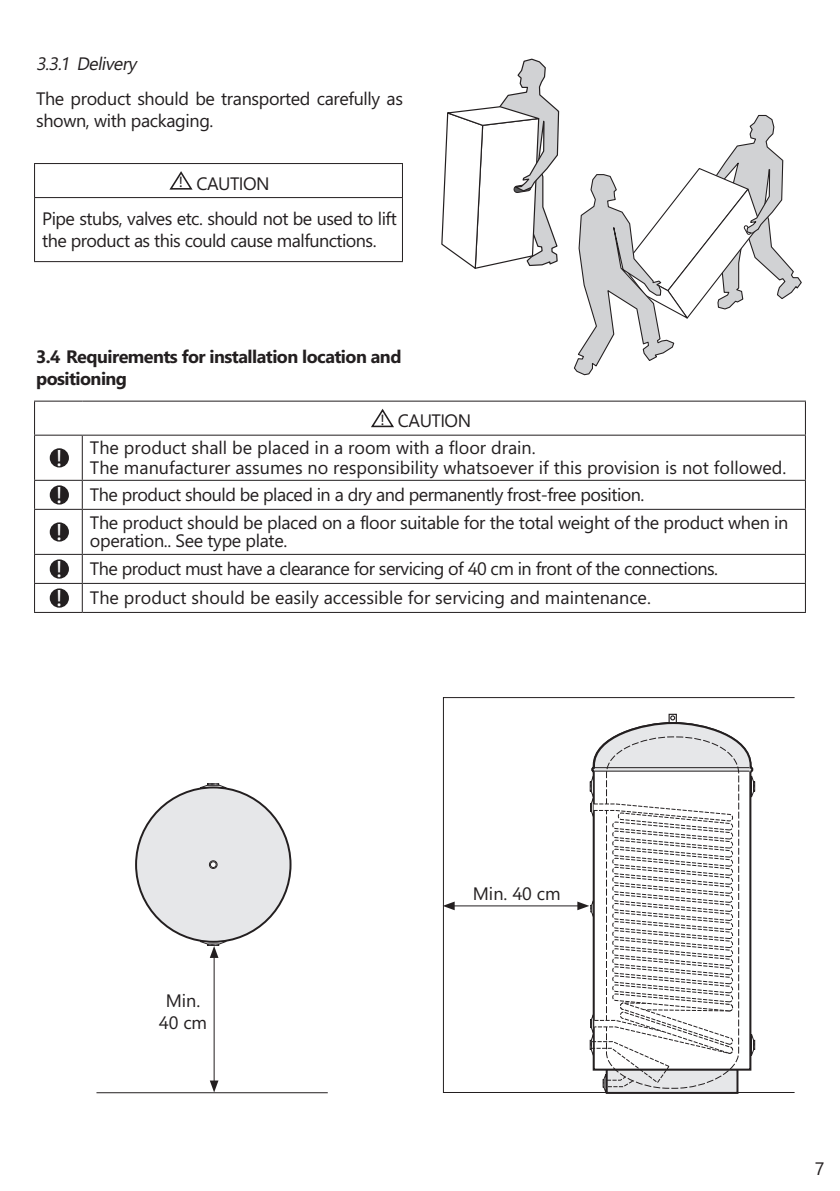
<style>
.page{position:relative;width:840px;height:1191px;background:#fff}
.page>*{position:absolute;margin:0;border:0;box-sizing:border-box;transform-origin:0 0}
.t1{font:23.8px "Myriad Pro";color:#fff}
.t2{font:18px/28.6px "Segoe WP";letter-spacing:-.02em;color:#231f20}
.t3{font:18px/20px "Segoe WP";color:#231f20}
.t4{font:700 18px/22px "Segoe WP";letter-spacing:-.03em;color:#231f20}
.t5{font:italic 18px "Segoe WP";color:#231f20}
.s1{font-family:"Myriad Pro";font-size:15.4px}
.s2{font-family:"Myriad Pro";font-size:23.8px;color:#fff}
</style>
<div class="page">
<svg style="left:574px;top:114px;width:228px;height:262px"></svg>
<svg style="left:441px;top:58px;width:118px;height:211px"></svg>
<hr style="left:34px;top:163px;width:369px;height:1px;background:#231f20">
<hr style="left:34px;top:164px;width:1px;height:33px;background:#231f20">
<hr style="left:402px;top:164px;width:1px;height:33px;background:#231f20">
<hr style="left:34px;top:197px;width:369px;height:1px;background:#231f20">
<hr style="left:34px;top:198px;width:1px;height:63px;background:#231f20">
<hr style="left:402px;top:198px;width:1px;height:63px;background:#231f20">
<hr style="left:34px;top:261px;width:369px;height:1px;background:#231f20">
<svg style="left:169px;top:171px;width:23px;height:19px"></svg>
<hr style="left:804px;top:401px;width:1px;height:34px;background:#231f20">
<hr style="left:34px;top:400px;width:48px;height:1px;background:#231f20">
<hr style="left:34px;top:401px;width:1px;height:34px;background:#231f20">
<hr style="left:82px;top:400px;width:723px;height:1px;background:#231f20">
<hr style="left:34px;top:435px;width:48px;height:1px;background:#231f20">
<hr style="left:34px;top:436px;width:1px;height:44px;background:#231f20">
<hr style="left:82px;top:435px;width:723px;height:1px;background:#231f20">
<hr style="left:82px;top:436px;width:1px;height:44px;background:#231f20">
<hr style="left:804px;top:436px;width:1px;height:44px;background:#231f20">
<hr style="left:34px;top:480px;width:48px;height:1px;background:#231f20">
<svg style="left:34px;top:481px;width:1px;height:28px"></svg>
<hr style="left:82px;top:480px;width:723px;height:1px;background:#231f20">
<svg style="left:82px;top:481px;width:1px;height:28px"></svg>
<svg style="left:804px;top:481px;width:1px;height:28px"></svg>
<hr style="left:34px;top:509px;width:48px;height:1px;background:#231f20">
<hr style="left:34px;top:510px;width:1px;height:44px;background:#231f20">
<hr style="left:82px;top:509px;width:723px;height:1px;background:#231f20">
<hr style="left:82px;top:510px;width:1px;height:44px;background:#231f20">
<hr style="left:804px;top:510px;width:1px;height:44px;background:#231f20">
<hr style="left:34px;top:554px;width:48px;height:1px;background:#231f20">
<hr style="left:82px;top:554px;width:723px;height:1px;background:#231f20">
<hr style="left:34px;top:583px;width:48px;height:1px;background:#231f20">
<svg style="left:34px;top:555px;width:1px;height:57px"></svg>
<hr style="left:82px;top:583px;width:723px;height:1px;background:#231f20">
<svg style="left:82px;top:555px;width:1px;height:57px"></svg>
<svg style="left:804px;top:555px;width:1px;height:57px"></svg>
<hr style="left:34px;top:612px;width:48px;height:1px;background:#231f20">
<hr style="left:82px;top:612px;width:723px;height:1px;background:#231f20">
<svg style="left:371px;top:409px;width:23px;height:18px"></svg>
<div style="left:51px;top:449px;width:17px;height:17px;background:#231f20;border-radius:50%"></div>
<div style="left:50px;top:448px;width:19px;height:19px;border:2px solid #231f20;border-radius:50%"></div>
<div style="left:51px;top:486px;width:17px;height:18px;background:#231f20;border-radius:50%"></div>
<div style="left:50px;top:485px;width:19px;height:19px;border:2px solid #231f20;border-radius:50%"></div>
<div style="left:51px;top:523px;width:17px;height:18px;background:#231f20;border-radius:50%"></div>
<div style="left:50px;top:522px;width:19px;height:19px;border:2px solid #231f20;border-radius:50%"></div>
<div style="left:51px;top:560px;width:17px;height:18px;background:#231f20;border-radius:50%"></div>
<div style="left:50px;top:559px;width:19px;height:19px;border:2px solid #231f20;border-radius:50%"></div>
<div style="left:51px;top:589px;width:17px;height:18px;background:#231f20;border-radius:50%"></div>
<div style="left:50px;top:588px;width:19px;height:19px;border:2px solid #231f20;border-radius:50%"></div>
<div style="left:668px;top:713px;width:8px;height:22px;border:1px solid #231f20"></div>
<hr style="left:451px;top:905px;width:129px;height:1px;background:#231f20">
<svg style="left:442px;top:901px;width:12px;height:9px"></svg>
<svg style="left:577px;top:715px;width:177px;height:379px"></svg>
<div style="left:443px;top:697px;width:351px;height:395px;border:1px solid #231f20"></div>
<hr style="left:214px;top:954px;width:1px;height:129px;background:#231f20">
<svg style="left:210px;top:1080px;width:8px;height:12px"></svg>
<hr style="left:96px;top:1092px;width:231px;height:1px;background:#231f20">
<svg style="left:199px;top:940px;width:31px;height:18px"></svg>
<div style="left:207px;top:783px;width:12px;height:4px;border:1px solid #231f20"></div>
<svg style="left:201px;top:784px;width:24px;height:3px"></svg>
<div style="left:136px;top:787px;width:154px;height:154px;background:#e6e7e9;border-radius:50%"></div>
<div style="left:209px;top:860px;width:8px;height:8px;border:1px solid #231f20;border-radius:50%"></div>
<svg style="left:210px;top:861px;width:6px;height:6px"></svg>
<p class="t5" style="left:36px;top:56px;width:102px">3.3.1 Delivery</p>
<p class="t2" style="left:36px;top:89px;width:368px;line-height:22px">The product should be transported carefully as shown, with packaging.</p>
<p class="t2" style="left:42px;top:167px;width:356px;line-height:35.6px;text-align:center"><span class="s1">!</span> CAUTION<br>Pipe stubs, valves etc. should not be used to lift</p>
<p class="t2" style="left:42px;top:228px;width:336px">the product as this could cause malfunctions.</p>
<p class="t4" style="left:36px;top:347px;width:367px">3.4 Requirements for installation location and positioning</p>
<p class="t2" style="left:380px;top:408px;width:92px"><span class="s1">!</span> CAUTION</p>
<h1 class="t1" style="left:57px;top:443px;width:7px">!</h1>
<p class="t3" style="left:90px;top:439px;width:697px">The product shall be placed in a room with a floor drain.<br>The manufacturer assumes no responsibility whatsoever if this provision is not followed.</p>
<p class="t2" style="left:57px;top:483px;width:732px;line-height:28px"><span class="s2">!</span> The product should be placed in a dry and permanently frost-free position.<br><span class="s2">!</span> The product should be placed on a floor suitable for the total weight of the product when in</p>
<p class="t2" style="left:57px;top:528px;width:662px;text-indent:33px">operation.. See type plate.<br><span class="s2">!</span> The product must have a clearance for servicing of 40 cm in front of the connections. <span class="s2">!</span> The product should be easily accessible for servicing and maintenance.</p>
<p class="t2" style="left:159px;top:991px;width:50px;line-height:21.6px;text-align:center">Min.<br>40 cm</p>
<p class="t2" style="left:472px;top:881px;width:89px">Min. 40 cm</p>
<p class="t2" style="left:814px;top:1155px;width:11px">7</p>
</div>
